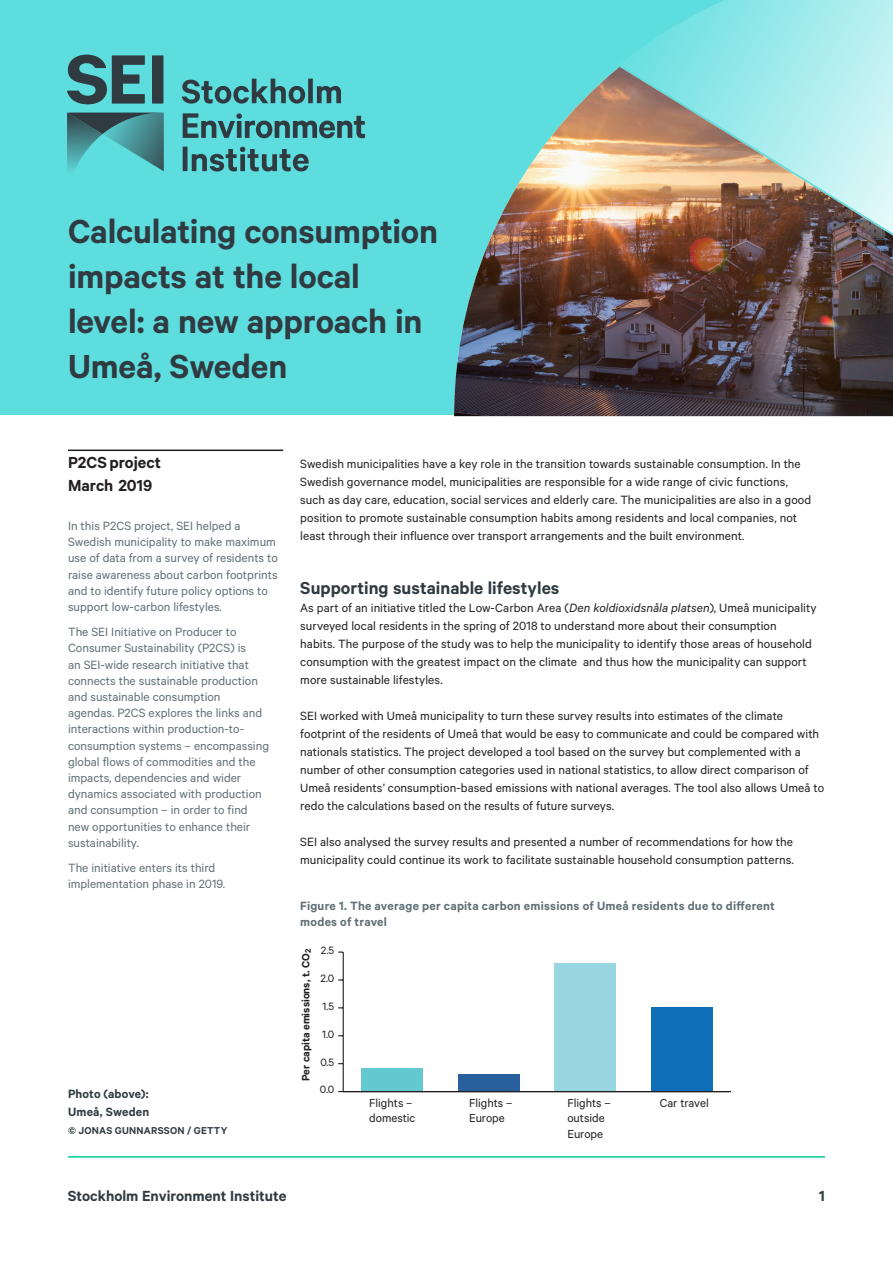
<style>
.page{position:relative;width:893px;height:1263px;background:#fff}
.page>*{position:absolute;margin:0;border:0;box-sizing:border-box;transform-origin:0 0}
.Title{font:600 37.5px/45px "Calibre";letter-spacing:-.005em;color:#303b41}
.SR_Heading_level_2{font:600 19.5px "Calibre";letter-spacing:.005em;color:#303b41}
.Bold_line_rule_abo{font:600 18px/22.5px "Calibre";color:#231f20}
.t1{font:600 16.5px "Calibre";color:#303b41}
.Body_text{font:13.5px/18px "Calibre";letter-spacing:.005em;color:#231f20}
.t2{font:13.5px/16.2px "Calibre";color:#617076}
.Graphic_caption{font:600 13.5px/16.2px "Calibre";letter-spacing:.02em;color:#617076}
.Caption{font:600 13.5px/18px "Calibre";letter-spacing:.015em;color:#303b41}
.t3{font:13.05px/15.8px "Calibre";color:#231f20}
.t4{font:600 12px "Calibre";color:#231f20}
.t5{font:12px "Calibre";color:#231f20}
.Caption-2{font:600 11.25px "Calibre";letter-spacing:.025em;color:#303b41}
.s1{font-style:italic}
</style>
<div class="page">
<hr style="left:68px;top:1156px;width:757px;height:1px;background:#00d29a">
<div style="left:0;top:0;width:893px;height:414px;background:#5edddf"></div>
<img style="left:454px;top:67px;width:439px;height:349px">
<img style="left:620px;top:0;width:273px;height:241px">
<hr style="left:68px;top:449px;width:215px;height:2px;background:#231f20">
<svg style="left:67px;top:55px;width:78px;height:49px"></svg>
<div style="left:152px;top:55px;width:11px;height:49px;background:#303b41"></div>
<svg style="left:67px;top:113px;width:97px;height:58px"></svg>
<svg style="left:183px;top:147px;width:126px;height:24px"></svg>
<svg style="left:183px;top:113px;width:182px;height:25px"></svg>
<svg style="left:182px;top:79px;width:159px;height:25px"></svg>
<hr style="left:343px;top:1091px;width:388px;height:1px;background:#231f20">
<hr style="left:343px;top:952px;width:1px;height:139px;background:#231f20">
<svg style="left:338px;top:971px;width:6px;height:28px"></svg>
<div style="left:361px;top:1068px;width:62px;height:23px;background:#63c8cf"></div>
<div style="left:457px;top:1074px;width:62px;height:17px;background:#28609e"></div>
<div style="left:554px;top:963px;width:62px;height:128px;background:#98d7e2"></div>
<div style="left:651px;top:1007px;width:62px;height:84px;background:#0f6eb8"></div>
<hr style="left:342px;top:1091px;width:387px;height:1px;background:#231f20">
<p class="Title" style="left:68px;top:208px;width:371px">Calculating consumption impacts at the local level: a new approach in<br>Umeå, Sweden</p>
<p class="Bold_line_rule_abo" style="left:68px;top:451px;width:94px">P2CS project<br>March 2019</p>
<p class="t2" style="left:68px;top:517px;width:211px">In this P2CS project, SEI helped a Swedish municipality to make maximum use of data from a survey of residents to raise awareness about carbon footprints and to identify future policy options to support low-carbon lifestyles.</p>
<p class="t2" style="left:68px;top:623px;width:203px">The SEI Initiative on Producer to Consumer Sustainability (P2CS) is<br>an SEI-wide research initiative that connects the sustainable production and sustainable consumption agendas. P2CS explores the links and interactions within production-to&shy;consumption systems – encompassing global flows of commodities and the impacts, dependencies and wider dynamics associated with production and consumption – in order to find new opportunities to enhance their sustainability.</p>
<p class="t2" style="left:68px;top:859px;width:159px">The initiative enters its third implementation phase in 2019.</p>
<p class="Caption" style="left:68px;top:1085px;width:83px">Photo (above):<br>Umeå, Sweden</p>
<p class="Caption-2" style="left:68px;top:1124px;width:161px">© JONAS GUNNARSSON / GETTY</p>
<p class="Body_text" style="left:300px;top:454px;width:513px">Swedish municipalities have a key role in the transition towards sustainable consumption. In the Swedish governance model, municipalities are responsible for a wide range of civic functions, such as day care, education, social services and elderly care. The municipalities are also in a good position to promote sustainable consumption habits among residents and local companies, not least through their influence over transport arrangements and the built environment.</p>
<p class="SR_Heading_level_2" style="left:300px;top:576px;width:261px">Supporting sustainable lifestyles</p>
<p class="Body_text" style="left:300px;top:598px;width:518px">As part of an initiative titled the Low-Carbon Area (<span class="s1">Den koldioxidsnåla platsen</span>), Umeå municipality surveyed local residents in the spring of 2018 to understand more about their consumption<br>habits. The purpose of the study was to help the municipality to identify those areas of household consumption with the greatest impact on the climate and thus how the municipality can support more sustainable lifestyles.</p>
<p class="Body_text" style="left:300px;top:706px;width:525px">SEI worked with Umeå municipality to turn these survey results into estimates of the climate footprint of the residents of Umeå that would be easy to communicate and could be compared with nationals statistics. The project developed a tool based on the survey but complemented with a number of other consumption categories used in national statistics, to allow direct comparison of Umeå residents’ consumption-based emissions with national averages. The tool also allows Umeå to redo the calculations based on the results of future surveys.</p>
<p class="Body_text" style="left:300px;top:832px;width:495px">SEI also analysed the survey results and presented a number of recommendations for how the municipality could continue its work to facilitate sustainable household consumption patterns.</p>
<p class="Graphic_caption" style="left:300px;top:897px;width:476px">Figure 1. The average per capita carbon emissions of Umeå residents due to different modes of travel</p>
<p class="t4" style="left:299px;top:1081px;width:134px;rotate:-90deg">Per capita emissions, t. CO<sub>2</sub></p>
<p class="t5" style="left:321px;top:943px;width:15px">2.5</p>
<p class="t5" style="left:320px;top:971px;width:15px">2.0</p>
<p class="t5" style="left:323px;top:999px;width:13px">1.5</p>
<p class="t5" style="left:322px;top:1027px;width:14px">1.0</p>
<p class="t5" style="left:320px;top:1055px;width:15px">0.5</p>
<p class="t5" style="left:320px;top:1083px;width:16px">0.0</p>
<p class="t3" style="left:369px;top:1094px;width:48px">Flights – domestic</p>
<p class="t3" style="left:469px;top:1094px;width:45px">Flights –<br>Europe</p>
<p class="t3" style="left:567px;top:1094px;width:45px">Flights –</p>
<p class="t3" style="left:660px;top:1094px;width:51px">Car travel</p>
<p class="t3" style="left:567px;top:1110px;width:39px">outside<br>Europe</p>
<p class="t1" style="left:68px;top:1185px;width:220px">Stockholm Environment Institute</p>
<p class="t1" style="left:819px;top:1185px;width:7px">1</p>
</div>
